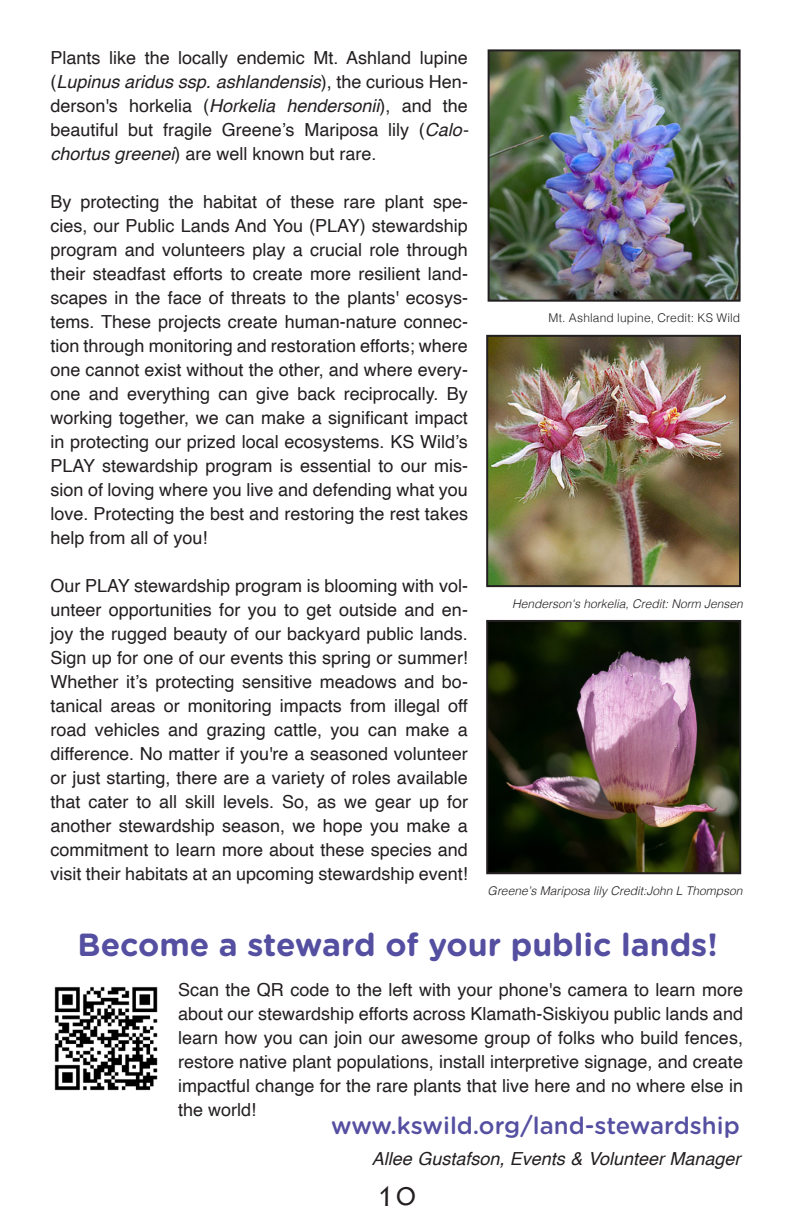
<style>
.page{position:relative;width:792px;height:1224px;background:#fff}
.page>*{position:absolute;margin:0;border:0;box-sizing:border-box;transform-origin:0 0}
.t1{font:700 32px "Gotham Rounded";color:#554fa1}
.t2{font:28px "Lithos Pro";color:#231f20}
.t3{font:500 24px "Gotham Rounded";color:#554fa1}
.t4{font:18px/24px "Helvetica";color:#231f20;text-align:justify}
.t5{font:italic 18px "Helvetica";color:#231f20}
.t6{font:italic 300 12px "Helvetica";color:#231f20}
.t7{font:300 12px "Helvetica";letter-spacing:.01em;color:#231f20}
.s1{font-style:italic}
</style>
<div class="page">
<img style="left:489px;top:338px;width:249px;height:246px">
<div style="left:486px;top:335px;width:255px;height:252px;border:2px solid #231f20"></div>
<img style="left:489px;top:623px;width:249px;height:248px">
<div style="left:486px;top:620px;width:255px;height:254px;border:2px solid #231f20"></div>
<img style="left:491px;top:52px;width:247px;height:247px">
<div style="left:488px;top:49px;width:253px;height:253px;border:2px solid #231f20"></div>
<img style="left:54px;top:987px;width:104px;height:104px">
<p class="t4" style="left:50px;top:46px;width:419px">Plants like the locally endemic Mt. Ashland lupine (<span class="s1">Lupinus aridus ssp. ashlandensis</span>), the curious Hen&shy;derson's horkelia (<span class="s1">Horkelia hendersonii</span>), and the beautiful but fragile Greene’s Mariposa lily (<span class="s1">Calo&shy;chortus greenei</span>) are well known but rare.</p>
<p class="t4" style="left:50px;top:190px;width:419px">By protecting the habitat of these rare plant spe&shy;cies, our Public Lands And You (PLAY) stewardship program and volunteers play a crucial role through their steadfast efforts to create more resilient land&shy;scapes in the face of threats to the plants' ecosys&shy;tems. These projects create human-nature connec&shy;tion through monitoring and restoration efforts; where one cannot exist without the other, and where every&shy;one and everything can give back reciprocally. By working together, we can make a significant impact in protecting our prized local ecosystems. KS Wild’s PLAY stewardship program is essential to our mis&shy;sion of loving where you live and defending what you love. Protecting the best and restoring the rest takes help from all of you!</p>
<p class="t4" style="left:50px;top:574px;width:419px">Our PLAY stewardship program is blooming with vol&shy;unteer opportunities for you to get outside and en&shy;joy the rugged beauty of our backyard public lands.<br>Sign up for one of our events this spring or summer!<br>Whether it’s protecting sensitive meadows and bo&shy;tanical areas or monitoring impacts from illegal off road vehicles and grazing cattle, you can make a difference. No matter if you're a seasoned volunteer or just starting, there are a variety of roles available that cater to all skill levels. So, as we gear up for another stewardship season, we hope you make a commitment to learn more about these species and visit their habitats at an upcoming stewardship event!</p>
<p class="t7" style="left:548px;top:308px;width:193px">Mt. Ashland lupine, Credit: KS Wild</p>
<p class="t6" style="left:512px;top:593px;width:232px">Henderson's horkelia, Credit: Norm Jensen</p>
<p class="t6" style="left:488px;top:880px;width:256px">Greene’s Mariposa lily Credit:John L Thompson</p>
<p class="t1" style="left:78px;top:921px;width:642px">Become a steward of your public lands!</p>
<p class="t4" style="left:178px;top:979px;width:566px">Scan the QR code to the left with your phone's camera to learn more about our stewardship efforts across Klamath-Siskiyou public lands and learn how you can join our awesome group of folks who build fences, restore native plant populations, install interpretive signage, and create impactful change for the rare plants that live here and no where else in the world!</p>
<p class="t3" style="left:331px;top:1109px;width:410px">www.kswild.org/land-stewardship</p>
<p class="t5" style="left:372px;top:1144px;width:370px">Allee Gustafson, Events &amp; Volunteer Manager</p>
<p class="t2" style="left:376px;top:1180px;width:41px">10</p>
</div>
